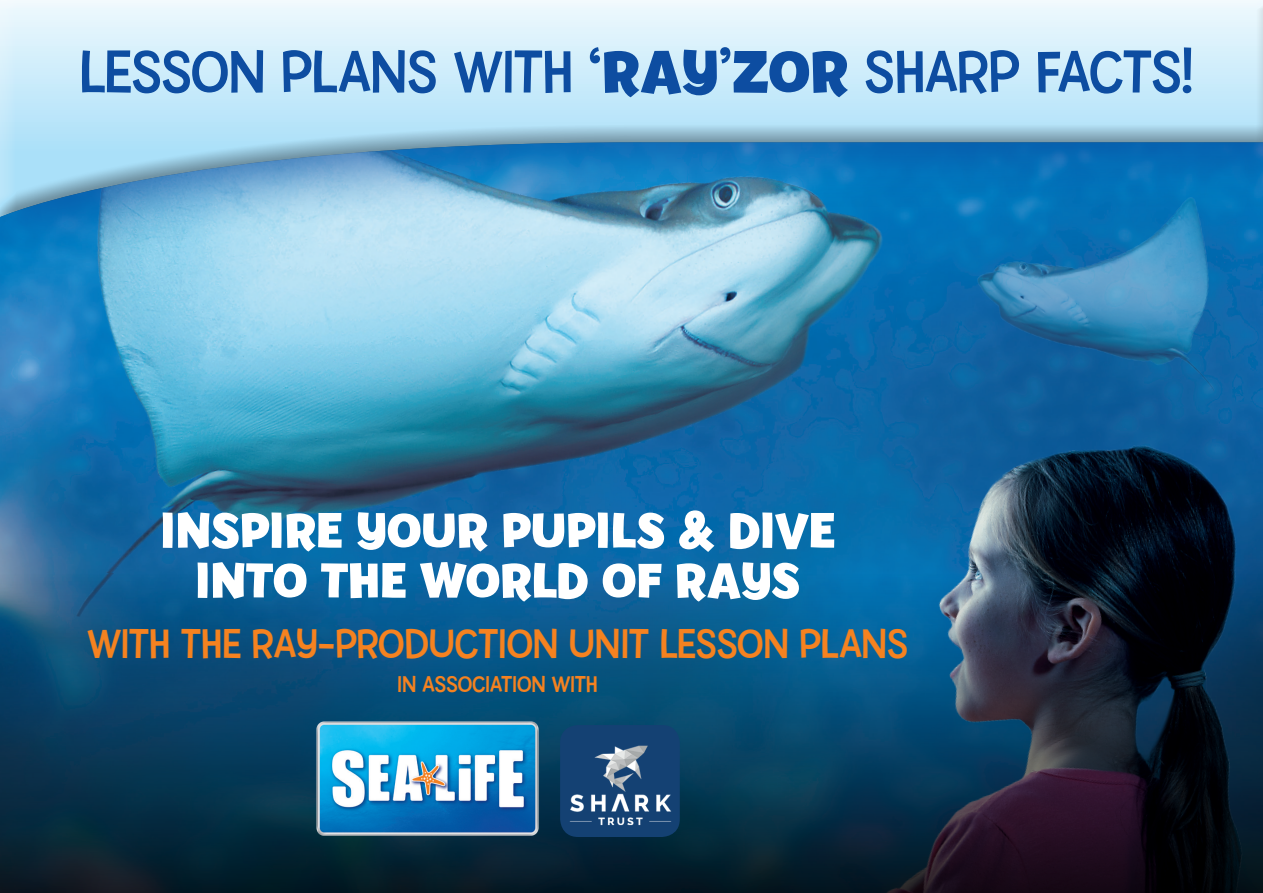
<style>
.page{position:relative;width:1263px;height:893px;background:#fff}
.page>*{position:absolute;margin:0;border:0;box-sizing:border-box;transform-origin:0 0}
.t1{font:63px "Billy";letter-spacing:-.02em;color:#0d4da1}
.t2{font:700 51.9px/50.1px "Billy";letter-spacing:-.005em;color:#fff;text-align:center}
.t3{font:43.5px "Billy";letter-spacing:-.01em;color:#f58220}
.t4{font:24px "Billy";letter-spacing:-.015em;color:#f58220}
.s1{font-weight:700}
</style>
<div class="page">
<img style="left:0;top:279px;width:944px;height:295px">
<div style="left:0;top:0;width:1263px;height:279px;background:#0d4da1;opacity:.75"></div>
<div style="left:0;top:0;width:1263px;height:220px;background:#231f20;opacity:.5"></div>
<img style="left:691px;top:344px;width:572px;height:230px">
<svg style="left:0;top:574px;width:1263px;height:319px;background:#0c3958"></svg>
<img style="left:313px;top:718px;width:228px;height:121px">
<img style="left:560px;top:725px;width:120px;height:112px">
<img style="left:944px;top:105px;width:311px;height:319px">
<p class="t1" style="left:79px;top:37px;width:1115px">LESSON PLANS WITH ‘<span class="s1">RAY</span>’<span class="s1">ZOR</span> SHARP FACTS!</p>
<p class="t2" style="left:160px;top:506px;width:677px">INSPIRE YOUR PUPILS &amp; DIVE<br>INTO THE WORLD OF RAYS</p>
<p class="t3" style="left:87px;top:620px;width:823px">WITH THE RAY-PRODUCTION UNIT LESSON PLANS</p>
<p class="t4" style="left:397px;top:671px;width:202px">IN ASSOCIATION WITH</p>
</div>
